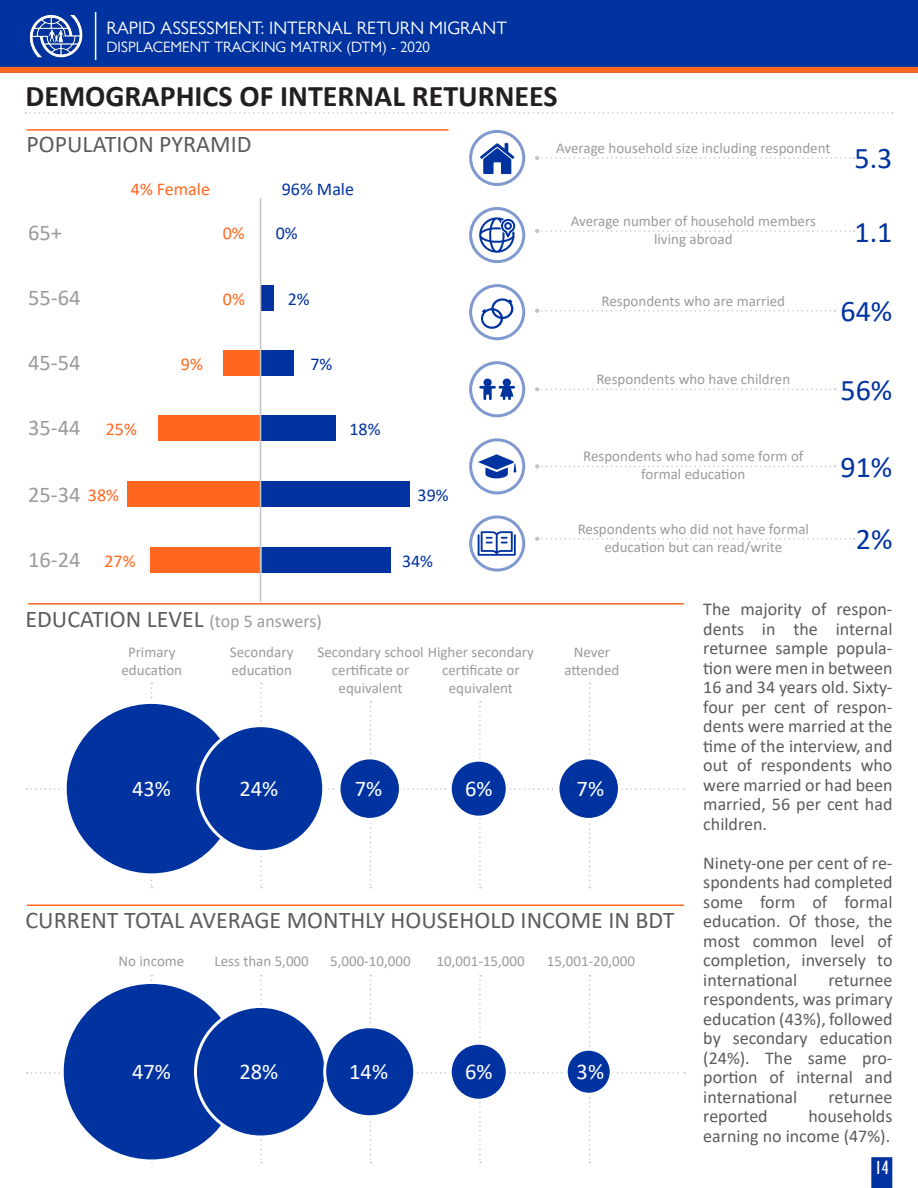
<style>
.page{position:relative;width:918px;height:1188px;background:#fff}
.page>*{position:absolute;margin:0;border:0;box-sizing:border-box;transform-origin:0 0}
.t1{font:700 30px "Calibri";color:#231f20}
.Paragraph_Style_1{font:30px "Calibri";color:#0033a0}
.t2{font:24px "Calibri";color:#5c5c5f}
.t3{font:22.5px "Calibri";color:#999b9e}
.t4{font:22.5px "Calibri";color:#fff}
.t5{font:condensed 19.5px "Gill Sans";color:#fff}
.Paragraph_Style_2{font:18px/19.5px "Calibri";color:#5c5c5f;text-align:justify}
.t6{font:18px "Gill Sans Nova";color:#fff}
.t7{font:18px "Calibri";color:#ff671f}
.t8{font:18px "Calibri";color:#0033a0}
.Paragraph_Style_1-2{font:15px/18px "Calibri";color:#999b9e;text-align:center}
.t9{font:15px "Gill Sans Nova";color:#fff}
.s1{font-size:18px;color:#999b9e}
</style>
<div class="page">
<div style="left:871px;top:1157px;width:21px;height:31px;background:#0033a0"></div>
<div style="left:0;top:0;width:918px;height:72px;background:#0033a0"></div>
<div style="left:0;top:67px;width:918px;height:6px;background:#ff671f"></div>
<img style="left:29px;top:14px;width:54px;height:44px">
<hr style="left:95px;top:12px;width:1px;height:48px;background:#fff">
<svg style="left:26px;top:112px;width:867px;height:2px"></svg>
<div style="left:260px;top:285px;width:14px;height:25px;background:#0033a0"></div>
<div style="left:260px;top:350px;width:34px;height:26px;background:#0033a0"></div>
<div style="left:223px;top:350px;width:38px;height:26px;background:#ff671f"></div>
<div style="left:260px;top:415px;width:76px;height:26px;background:#0033a0"></div>
<div style="left:158px;top:415px;width:102px;height:26px;background:#ff671f"></div>
<div style="left:261px;top:482px;width:149px;height:25px;background:#0033a0"></div>
<div style="left:128px;top:482px;width:132px;height:25px;background:#ff671f"></div>
<div style="left:259px;top:547px;width:132px;height:25px;background:#0033a0"></div>
<div style="left:150px;top:547px;width:111px;height:25px;background:#ff671f"></div>
<hr style="left:27px;top:129px;width:422px;height:2px;background:#ff671f">
<hr style="left:28px;top:603px;width:656px;height:1px;background:#ff671f">
<hr style="left:27px;top:904px;width:657px;height:2px;background:#ff671f">
<div style="left:65px;top:702px;width:173px;height:173px;background:#0033a0;border-radius:50%"></div>
<div style="left:198px;top:726px;width:126px;height:126px;background:#0033a0;border-radius:50%"></div>
<div style="left:196px;top:724px;width:129px;height:129px;border:3px solid #fff;border-radius:50%"></div>
<div style="left:339px;top:758px;width:61px;height:61px;background:#0033a0;border-radius:50%"></div>
<div style="left:337px;top:756px;width:65px;height:65px;border:3px solid #fff;border-radius:50%"></div>
<div style="left:450px;top:760px;width:57px;height:57px;background:#0033a0;border-radius:50%"></div>
<div style="left:449px;top:759px;width:60px;height:60px;border:3px solid #fff;border-radius:50%"></div>
<div style="left:558px;top:758px;width:61px;height:61px;background:#0033a0;border-radius:50%"></div>
<div style="left:556px;top:756px;width:65px;height:65px;border:3px solid #fff;border-radius:50%"></div>
<div style="left:62px;top:982px;width:179px;height:179px;background:#0033a0;border-radius:50%"></div>
<div style="left:195px;top:1006px;width:131px;height:131px;background:#0033a0;border-radius:50%"></div>
<div style="left:194px;top:1005px;width:133px;height:133px;border:3px solid #fff;border-radius:50%"></div>
<div style="left:325px;top:1027px;width:90px;height:90px;background:#0033a0;border-radius:50%"></div>
<div style="left:323px;top:1025px;width:93px;height:93px;border:3px solid #fff;border-radius:50%"></div>
<div style="left:450px;top:1043px;width:57px;height:57px;background:#0033a0;border-radius:50%"></div>
<div style="left:449px;top:1042px;width:60px;height:60px;border:3px solid #fff;border-radius:50%"></div>
<div style="left:566px;top:1049px;width:45px;height:45px;background:#0033a0;border-radius:50%"></div>
<div style="left:565px;top:1048px;width:48px;height:48px;border:3px solid #fff;border-radius:50%"></div>
<svg style="left:480px;top:143px;width:34px;height:31px"></svg>
<div style="left:469px;top:130px;width:56px;height:56px;border:3px solid #8099d0;border-radius:50%"></div>
<svg style="left:481px;top:298px;width:32px;height:31px"></svg>
<div style="left:469px;top:361px;width:56px;height:56px;border:3px solid #8099d0;border-radius:50%"></div>
<svg style="left:479px;top:379px;width:36px;height:21px"></svg>
<div style="left:469px;top:438px;width:56px;height:56px;border:3px solid #8099d0;border-radius:50%"></div>
<div style="left:469px;top:207px;width:56px;height:56px;border:3px solid #8099d0;border-radius:50%"></div>
<svg style="left:479px;top:217px;width:36px;height:36px"></svg>
<svg style="left:478px;top:454px;width:38px;height:24px"></svg>
<div style="left:469px;top:284px;width:56px;height:56px;border:3px solid #8099d0;border-radius:50%"></div>
<svg style="left:478px;top:531px;width:38px;height:25px"></svg>
<div style="left:469px;top:515px;width:56px;height:57px;border:3px solid #8099d0;border-radius:50%"></div>
<svg style="left:535px;top:156px;width:320px;height:4px"></svg>
<svg style="left:535px;top:229px;width:320px;height:4px"></svg>
<svg style="left:535px;top:309px;width:300px;height:4px"></svg>
<svg style="left:535px;top:387px;width:300px;height:4px"></svg>
<svg style="left:535px;top:464px;width:300px;height:4px"></svg>
<svg style="left:535px;top:537px;width:320px;height:4px"></svg>
<hr style="left:260px;top:198px;width:1px;height:404px;background:#c2c3c6">
<p class="t6" style="left:106px;top:17px;width:402px">RAPID ASSESSMENT: INTERNAL RETURN MIGRANT</p>
<p class="t9" style="left:106px;top:38px;width:325px">DISPLACEMENT TRACKING MATRIX (DTM) - 2020</p>
<p class="t1" style="left:26px;top:75px;width:534px">DEMOGRAPHICS OF INTERNAL RETURNEES</p>
<p class="t2" style="left:27px;top:128px;width:226px">POPULATION PYRAMID</p>
<p class="t7" style="left:131px;top:177px;width:81px">4% Female</p>
<p class="t8" style="left:282px;top:177px;width:74px">96% Male</p>
<p class="t3" style="left:28px;top:217px;width:36px">65+</p>
<p class="t7" style="left:223px;top:221px;width:23px">0%</p>
<p class="t8" style="left:276px;top:221px;width:23px">0%</p>
<p class="Paragraph_Style_1-2" style="left:556px;top:138px;width:276px">Average household size including respondent</p>
<p class="Paragraph_Style_1-2" style="left:571px;top:212px;width:247px">Average number of household members</p>
<p class="Paragraph_Style_1-2" style="left:654px;top:230px;width:80px">living abroad</p>
<p class="Paragraph_Style_1" style="left:855px;top:138px;width:39px">5.3</p>
<p class="Paragraph_Style_1" style="left:855px;top:211px;width:39px">1.1</p>
<p class="t3" style="left:28px;top:282px;width:54px">55-64</p>
<p class="t7" style="left:223px;top:286px;width:23px">0%</p>
<p class="t8" style="left:288px;top:286px;width:23px">2%</p>
<p class="t3" style="left:28px;top:347px;width:54px">45-54</p>
<p class="t7" style="left:181px;top:351px;width:23px">9%</p>
<p class="t8" style="left:311px;top:351px;width:23px">7%</p>
<p class="t3" style="left:28px;top:412px;width:54px">35-44</p>
<p class="t7" style="left:106px;top:417px;width:33px">25%</p>
<p class="t8" style="left:350px;top:417px;width:33px">18%</p>
<p class="t3" style="left:28px;top:478px;width:54px">25-34</p>
<p class="t7" style="left:88px;top:483px;width:33px">38%</p>
<p class="t8" style="left:418px;top:483px;width:33px">39%</p>
<p class="t3" style="left:28px;top:544px;width:54px">16-24</p>
<p class="t7" style="left:104px;top:548px;width:33px">27%</p>
<p class="t8" style="left:402px;top:548px;width:33px">34%</p>
<p class="Paragraph_Style_1-2" style="left:602px;top:291px;width:185px">Respondents who are married</p>
<p class="Paragraph_Style_1-2" style="left:596px;top:370px;width:195px">Respondents who have children</p>
<p class="Paragraph_Style_1-2" style="left:583px;top:447px;width:222px">Respondents who had some form of formal education</p>
<p class="Paragraph_Style_1-2" style="left:578px;top:519px;width:233px">Respondents who did not have formal education but can read/write</p>
<p class="Paragraph_Style_1" style="left:841px;top:291px;width:53px">64%</p>
<p class="Paragraph_Style_1" style="left:841px;top:369px;width:53px">56%</p>
<p class="Paragraph_Style_1" style="left:841px;top:446px;width:53px">91%</p>
<p class="Paragraph_Style_1" style="left:856px;top:519px;width:38px">2%</p>
<p class="t2" style="left:26px;top:602px;width:298px">EDUCATION LEVEL <span class="s1">(top 5 answers)</span></p>
<p class="Paragraph_Style_1-2" style="left:128px;top:643px;width:49px">Primary</p>
<p class="Paragraph_Style_1-2" style="left:122px;top:661px;width:62px">education</p>
<p class="Paragraph_Style_1-2" style="left:230px;top:643px;width:65px">Secondary</p>
<p class="Paragraph_Style_1-2" style="left:231px;top:661px;width:62px">education</p>
<p class="Paragraph_Style_1-2" style="left:332px;top:643px;width:204px;text-align:left;text-indent:-14px">Secondary school Higher secondary certificate or</p>
<p class="Paragraph_Style_1-2" style="left:339px;top:679px;width:66px">equivalent</p>
<p class="Paragraph_Style_1-2" style="left:442px;top:661px;width:79px">certificate or</p>
<p class="Paragraph_Style_1-2" style="left:449px;top:679px;width:66px">equivalent</p>
<p class="Paragraph_Style_1-2" style="left:574px;top:643px;width:38px">Never</p>
<p class="Paragraph_Style_1-2" style="left:564px;top:661px;width:56px">attended</p>
<p class="t4" style="left:132px;top:773px;width:40px">43%</p>
<p class="t4" style="left:239px;top:773px;width:40px">24%</p>
<p class="t4" style="left:355px;top:773px;width:29px">7%</p>
<p class="t4" style="left:465px;top:773px;width:29px">6%</p>
<p class="t4" style="left:577px;top:773px;width:29px">7%</p>
<p class="t2" style="left:26px;top:904px;width:651px">CURRENT TOTAL AVERAGE MONTHLY HOUSEHOLD INCOME IN BDT</p>
<p class="Paragraph_Style_1-2" style="left:118px;top:952px;width:67px">No income</p>
<p class="Paragraph_Style_1-2" style="left:214px;top:952px;width:96px">Less than 5,000</p>
<p class="Paragraph_Style_1-2" style="left:330px;top:952px;width:82px">5,000-10,000</p>
<p class="Paragraph_Style_1-2" style="left:437px;top:952px;width:90px">10,001-15,000</p>
<p class="Paragraph_Style_1-2" style="left:547px;top:952px;width:90px">15,001-20,000</p>
<p class="t4" style="left:132px;top:1056px;width:40px">47%</p>
<p class="t4" style="left:239px;top:1056px;width:40px">28%</p>
<p class="t4" style="left:349px;top:1056px;width:40px">14%</p>
<p class="t4" style="left:465px;top:1056px;width:29px">6%</p>
<p class="t4" style="left:577px;top:1056px;width:29px">3%</p>
<p class="Paragraph_Style_2" style="left:703px;top:599px;width:191px">The majority of respon&shy;dents in the internal returnee sample popula&shy;tion were men in between 16 and 34 years old. Sixty&shy;four per cent of respon&shy;dents were married at the time of the interview, and out of respondents who were married or had been married, 56 per cent had children.</p>
<p class="Paragraph_Style_2" style="left:703px;top:852px;width:191px">Ninety-one per cent of re&shy;spondents had completed some form of formal education. Of those, the most common level of completion, inversely to international</p>
<p class="Paragraph_Style_2" style="left:703px;top:969px;width:191px;text-indent:125px">returnee respondents, was primary education (43%), followed by secondary education (24%). The same pro&shy;portion of internal and international</p>
<p class="Paragraph_Style_2" style="left:828px;top:1086px;width:66px">returnee</p>
<p class="Paragraph_Style_2" style="left:703px;top:1106px;width:191px;text-align:right">households<br>earning no income (47%).</p>
<p class="Paragraph_Style_2" style="left:703px;top:1106px;width:66px">reported</p>
<p class="t5" style="left:875px;top:1157px;width:16px">14</p>
</div>
